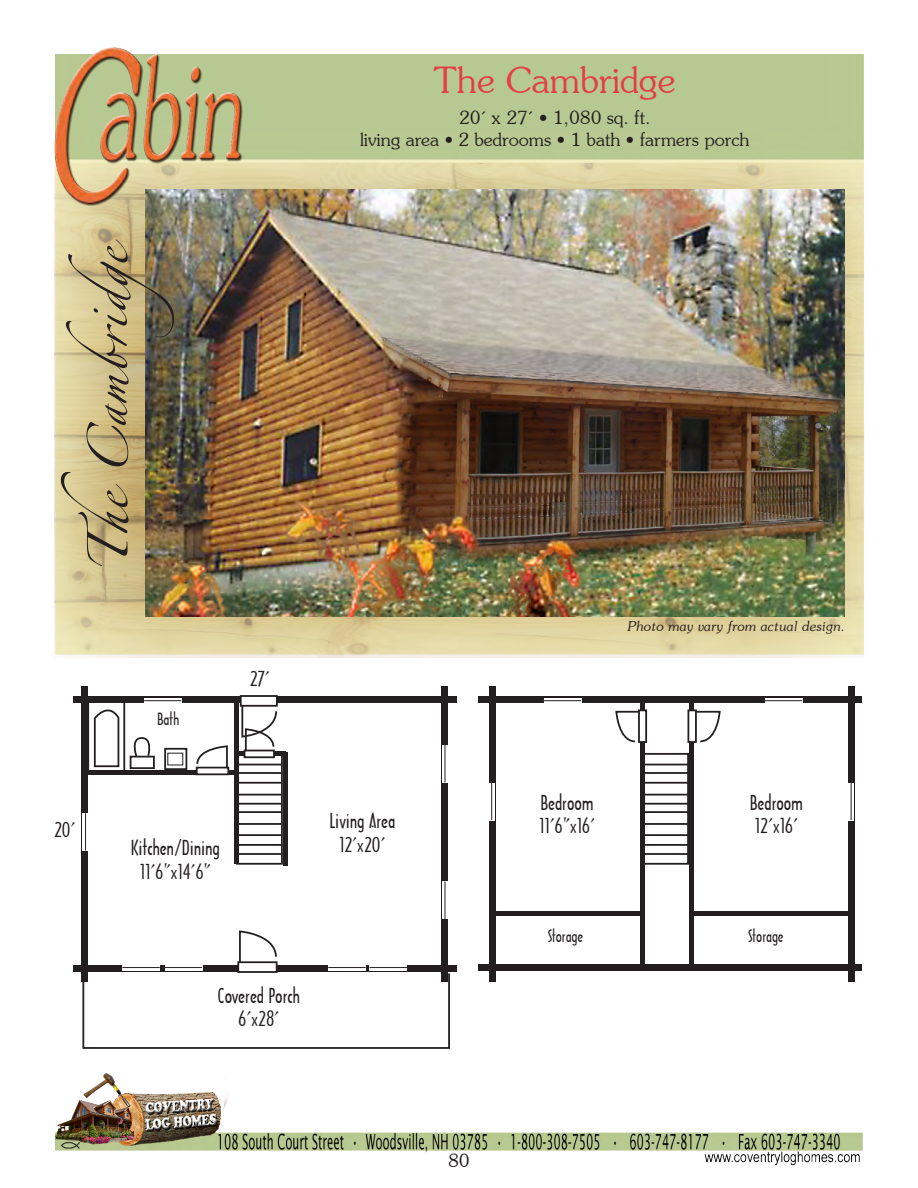
<style>
.page{position:relative;width:918px;height:1188px;background:#fff}
.page>*{position:absolute;margin:0;border:0;box-sizing:border-box;transform-origin:0 0}
.Model_Style{font:90px "Linotype Zapfino One";color:#231f20}
.Tradesman_Model_Name{font:36px "Southern Plain";color:#e43e44}
.t1{font:19.8px/23.7px "Architecture Plain";color:#231f20;text-align:center}
.t2{font:18px "Southern Plain";color:#231f20}
.t3{font:16.2px "Architecture Plain";color:#231f20}
.t4{font:italic 13.5px "Southern";color:#231f20}
</style>
<div class="page">
<img style="left:54px;top:54px;width:811px;height:1112px">
<img style="left:146px;top:189px;width:698px;height:427px">
<img style="left:54px;top:47px;width:194px;height:178px">
<p class="Tradesman_Model_Name" style="left:434px;top:58px;width:244px">The Cambridge</p>
<p class="t2" style="left:459px;top:107px;width:193px">20´ x 27´ • 1,080 sq. ft.</p>
<p class="t2" style="left:360px;top:128px;width:391px">living area • 2 bedrooms • 1 bath • farmers porch</p>
<p class="Model_Style" style="left:43px;top:573px;width:362px;rotate:-90deg">The Cambridge</p>
<p class="t1" style="left:54px;top:818px;width:23px">20’</p>
<p class="t3" style="left:157px;top:709px;width:23px">Bath</p>
<p class="t1" style="left:250px;top:667px;width:22px">27’</p>
<p class="t1" style="left:131px;top:836px;width:90px">Kitchen/Dining<br>11’6”x14’6”</p>
<p class="t1" style="left:329px;top:809px;width:67px">Living Area<br>12’x20’</p>
<p class="t1" style="left:218px;top:983px;width:83px">Covered Porch<br>6’x28’</p>
<p class="t4" style="left:627px;top:618px;width:219px">Photo may vary from actual design.</p>
<p class="t1" style="left:539px;top:790px;width:57px;text-align:left">Bedroom<br>11’6”x16’</p>
<p class="t1" style="left:750px;top:790px;width:54px;text-align:left">Bedroom<br>12’x16’</p>
<p class="t3" style="left:548px;top:926px;width:37px">Storage</p>
<p class="t3" style="left:748px;top:926px;width:37px">Storage</p>
<p class="t2" style="left:448px;top:1150px;width:23px">80</p>
</div>
